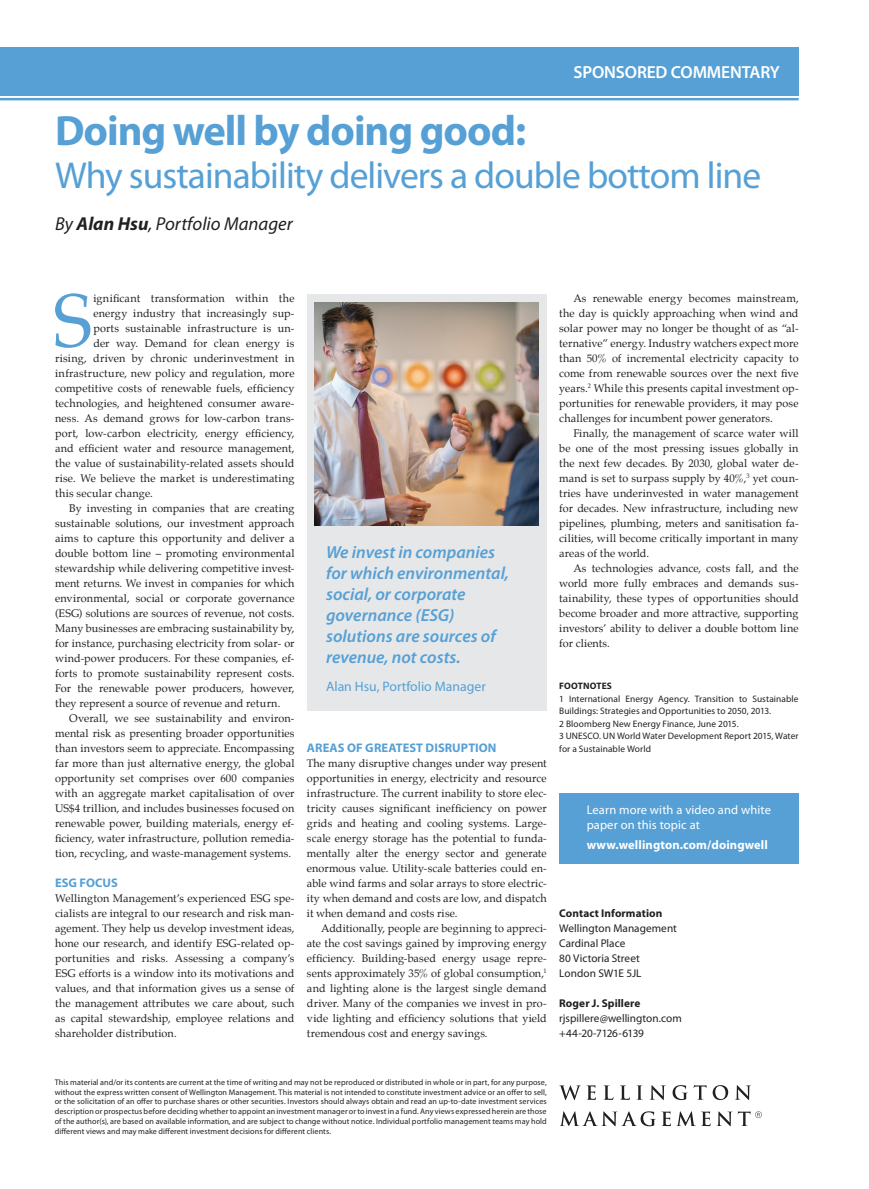
<style>
.page{position:relative;width:869px;height:1189px;background:#fff}
.page>*{position:absolute;margin:0;border:0;box-sizing:border-box;transform-origin:0 0}
.t1{font:75.38px "Palatino";color:#56a0d5}
.t2{font:700 42.5px "Myriad Pro";letter-spacing:-.025em;color:#56a0d5}
.t3{font:37.5px "Myriad Pro";letter-spacing:-.025em;color:#56a0d5}
.t4{font:italic 18.75px "Myriad Pro";color:#231f20}
.t5{font:italic 600 17.5px/21px "Myriad Pro";color:#56a0d5}
.t6{font:600 17.5px "Myriad Pro";letter-spacing:-.01em;color:#fff}
.t7{font:13.75px "Myriad Pro";color:#56a0d5}
.t8{font:12.5px/15px "Myriad Pro";letter-spacing:.01em;color:#fff}
.t9{font:700 12.5px "Myriad Pro";letter-spacing:.005em;color:#56a0d5}
.t10{font:700 12.5px "Myriad Pro";letter-spacing:.01em;color:#fff}
.t11{font:11.25px/15px "Myriad Pro";color:#231f20}
.t12{font:700 11.25px "Myriad Pro";letter-spacing:.01em;color:#231f20}
.t13{font:10.88px/15px "Palatino";letter-spacing:.01em;color:#231f20;text-align:justify}
.t14{font:9.38px/12.5px "Myriad Pro";letter-spacing:.01em;color:#231f20}
.t15{font:700 9.38px "Myriad Pro";letter-spacing:.01em;color:#231f20}
.t16{font:8.12px/9.8px "Myriad Pro";letter-spacing:.01em;color:#231f20;text-align:justify}
.s1{font-weight:700}
</style>
<div class="page">
<div style="left:0;top:47px;width:798px;height:48px;background:#56a0d5"></div>
<hr style="left:0;top:98px;width:798px;height:2px;background:#56a0d5">
<svg style="left:559px;top:1085px;width:192px;height:14px"></svg>
<svg style="left:560px;top:1111px;width:202px;height:15px"></svg>
<div style="left:307px;top:295px;width:240px;height:415px;background:#e6e7e9"></div>
<img style="left:315px;top:302px;width:224px;height:223px">
<div style="left:559px;top:793px;width:240px;height:70px;background:#56a0d5"></div>
<h3 class="t6" style="left:573px;top:61px;width:208px">SPONSORED COMMENTARY</h3>
<h2 class="t2" style="left:55px;top:103px;width:472px">Doing well by doing good:</h2>
<h3 class="t3" style="left:55px;top:153px;width:708px">Why sustainability delivers a double bottom line</h3>
<h3 class="t4" style="left:55px;top:212px;width:239px">By <span class="s1">Alan Hsu</span>, Portfolio Manager</h3>
<h1 class="t1" style="left:53px;top:272px;width:41px">S</h1>
<p class="t13" style="left:93px;top:291px;width:203px">ignificant transformation within the</p>
<p class="t13" style="left:93px;top:306px;width:203px">energy industry that increasingly sup-</p>
<p class="t13" style="left:93px;top:321px;width:203px">ports sustainable infrastructure is un-</p>
<p class="t13" style="left:93px;top:336px;width:203px">der way. Demand for clean energy is</p>
<p class="t13" style="left:55px;top:351px;width:241px">rising, driven by chronic underinvestment in</p>
<p class="t13" style="left:55px;top:366px;width:241px">infrastructure, new policy and regulation, more</p>
<p class="t13" style="left:55px;top:381px;width:241px">competitive costs of renewable fuels, efficiency</p>
<p class="t13" style="left:55px;top:396px;width:241px">technologies, and heightened consumer aware-</p>
<p class="t13" style="left:55px;top:411px;width:241px">ness. As demand grows for low-carbon trans-</p>
<p class="t13" style="left:55px;top:426px;width:241px">port, low-carbon electricity, energy efficiency,</p>
<p class="t13" style="left:55px;top:441px;width:241px">and efficient water and resource management,</p>
<p class="t13" style="left:55px;top:456px;width:241px">the value of sustainability-related assets should</p>
<p class="t13" style="left:55px;top:471px;width:241px">rise. We believe the market is underestimating</p>
<p class="t13" style="left:55px;top:486px;width:99px">this secular change.</p>
<p class="t13" style="left:69px;top:501px;width:227px">By investing in companies that are creating</p>
<p class="t13" style="left:55px;top:516px;width:241px">sustainable solutions, our investment approach</p>
<p class="t13" style="left:55px;top:531px;width:241px">aims to capture this opportunity and deliver a</p>
<p class="t13" style="left:55px;top:546px;width:241px">double bottom line – promoting environmental</p>
<p class="t13" style="left:55px;top:561px;width:241px">stewardship while delivering competitive invest-</p>
<p class="t13" style="left:55px;top:576px;width:241px">ment returns. We invest in companies for which</p>
<p class="t13" style="left:55px;top:591px;width:241px">environmental, social or corporate governance</p>
<p class="t13" style="left:55px;top:606px;width:241px">(ESG) solutions are sources of revenue, not costs.</p>
<p class="t13" style="left:55px;top:621px;width:241px">Many businesses are embracing sustainability by,</p>
<p class="t13" style="left:55px;top:636px;width:241px">for instance, purchasing electricity from solar- or</p>
<p class="t13" style="left:55px;top:651px;width:241px">wind-power producers. For these companies, ef-</p>
<p class="t13" style="left:55px;top:666px;width:241px">forts to promote sustainability represent costs.</p>
<p class="t13" style="left:55px;top:681px;width:241px">For the renewable power producers, however,</p>
<p class="t13" style="left:55px;top:696px;width:227px">they represent a source of revenue and return.</p>
<p class="t13" style="left:69px;top:711px;width:227px">Overall, we see sustainability and environ-</p>
<p class="t13" style="left:55px;top:726px;width:241px">mental risk as presenting broader opportunities</p>
<p class="t13" style="left:55px;top:741px;width:241px">than investors seem to appreciate. Encompassing</p>
<p class="t13" style="left:55px;top:756px;width:241px">far more than just alternative energy, the global</p>
<p class="t13" style="left:55px;top:771px;width:241px">opportunity set comprises over 600 companies</p>
<p class="t13" style="left:55px;top:786px;width:241px">with an aggregate market capitalisation of over</p>
<p class="t13" style="left:55px;top:801px;width:241px">US$4 trillion, and includes businesses focused on</p>
<p class="t13" style="left:55px;top:816px;width:241px">renewable power, building materials, energy ef-</p>
<p class="t13" style="left:55px;top:831px;width:241px">ficiency, water infrastructure, pollution remedia-</p>
<p class="t13" style="left:55px;top:846px;width:238px">tion, recycling, and waste-management systems.</p>
<p class="t9" style="left:55px;top:874px;width:64px">ESG FOCUS</p>
<p class="t13" style="left:55px;top:891px;width:241px">Wellington Management’s experienced ESG spe&shy;cialists are integral to our research and risk man&shy;agement. They help us develop investment ideas, hone our research, and identify ESG-related op&shy;portunities and risks. Assessing a company’s ESG efforts is a window into its motivations and values, and that information gives us a sense of the management attributes we care about, such as capital stewardship, employee relations and shareholder distribution.</p>
<h3 class="t5" style="left:326px;top:541px;width:184px">We invest in companies for which environmental, social, or corporate governance (ESG) solutions are sources of revenue, not costs.</h3>
<p class="t7" style="left:326px;top:678px;width:161px">Alan Hsu, Portfolio Manager</p>
<p class="t9" style="left:307px;top:739px;width:191px">AREAS OF GREATEST DISRUPTION</p>
<p class="t13" style="left:307px;top:756px;width:241px">The many disruptive changes under way present opportunities in energy, electricity and resource infrastructure. The current inability to store elec&shy;tricity causes significant inefficiency on power grids and heating and cooling systems. Large&shy;scale energy storage has the potential to funda&shy;mentally alter the energy sector and generate enormous value. Utility-scale batteries could en&shy;able wind farms and solar arrays to store electric&shy;ity when demand and costs are low, and dispatch it when demand and costs rise.</p>
<p class="t13" style="left:307px;top:921px;width:241px;text-indent:14px">Additionally, people are beginning to appreci&shy;ate the cost savings gained by improving energy efficiency. Building-based energy usage repre&shy;sents approximately 35% of global consumption,<sup>1 </sup>and lighting alone is the largest single demand driver. Many of the companies we invest in pro&shy;vide lighting and efficiency solutions that yield tremendous cost and energy savings.</p>
<p class="t13" style="left:559px;top:291px;width:241px;text-indent:14px">As renewable energy becomes mainstream, the day is quickly approaching when wind and solar power may no longer be thought of as “al&shy;ternative” energy. Industry watchers expect more than 50% of incremental electricity capacity to come from renewable sources over the next five years.<sup>2</sup> While this presents capital investment op&shy;portunities for renewable providers, it may pose challenges for incumbent power generators.</p>
<p class="t13" style="left:559px;top:426px;width:241px;text-indent:14px">Finally, the management of scarce water will be one of the most pressing issues globally in the next few decades. By 2030, global water de&shy;mand is set to surpass supply by 40%,<sup>3</sup> yet coun&shy;tries have underinvested in water management for decades. New infrastructure, including new pipelines, plumbing, meters and sanitisation fa&shy;cilities, will become critically important in many areas of the world.</p>
<p class="t13" style="left:559px;top:561px;width:241px;text-indent:14px">As technologies advance, costs fall, and the world more fully embraces and demands sus&shy;tainability, these types of opportunities should become broader and more attractive, supporting investors’ ability to deliver a double bottom line for clients.</p>
<p class="t15" style="left:559px;top:680px;width:54px">FOOTNOTES</p>
<p class="t14" style="left:559px;top:692px;width:241px">1 International Energy Agency. Transition to Sustainable Buildings: Strategies and Opportunities to 2050, 2013.<br>2 Bloomberg New Energy Finance, June 2015.<br>3 UNESCO. UN World Water Development Report 2015, Water for a Sustainable World</p>
<p class="t8" style="left:587px;top:802px;width:186px">Learn more with a video and white paper on this topic at</p>
<p class="t10" style="left:587px;top:836px;width:183px">www.wellington.com/doingwell</p>
<p class="t12" style="left:559px;top:905px;width:105px">Contact Information</p>
<p class="t11" style="left:559px;top:920px;width:119px">Wellington Management<br>Cardinal Place<br>80 Victoria Street<br>London SW1E 5JL</p>
<p class="t12" style="left:559px;top:995px;width:83px">Roger J. Spillere</p>
<p class="t11" style="left:559px;top:1010px;width:124px">rjspillere@wellington.com +44-20-7126-6139</p>
<p class="t16" style="left:55px;top:1076px;width:494px">This material and/or its contents are current at the time of writing and may not be reproduced or distributed in whole or in part, for any purpose, without the express written consent of Wellington Management. This material is not intended to constitute investment advice or an offer to sell, or the solicitation of an offer to purchase shares or other securities. Investors should always obtain and read an up-to-date investment services description or prospectus before deciding whether to appoint an investment manager or to invest in a fund. Any views expressed herein are those of the author(s), are based on available information, and are subject to change without notice. Individual portfolio management teams may hold different views and may make different investment decisions for different clients.</p>
</div>
